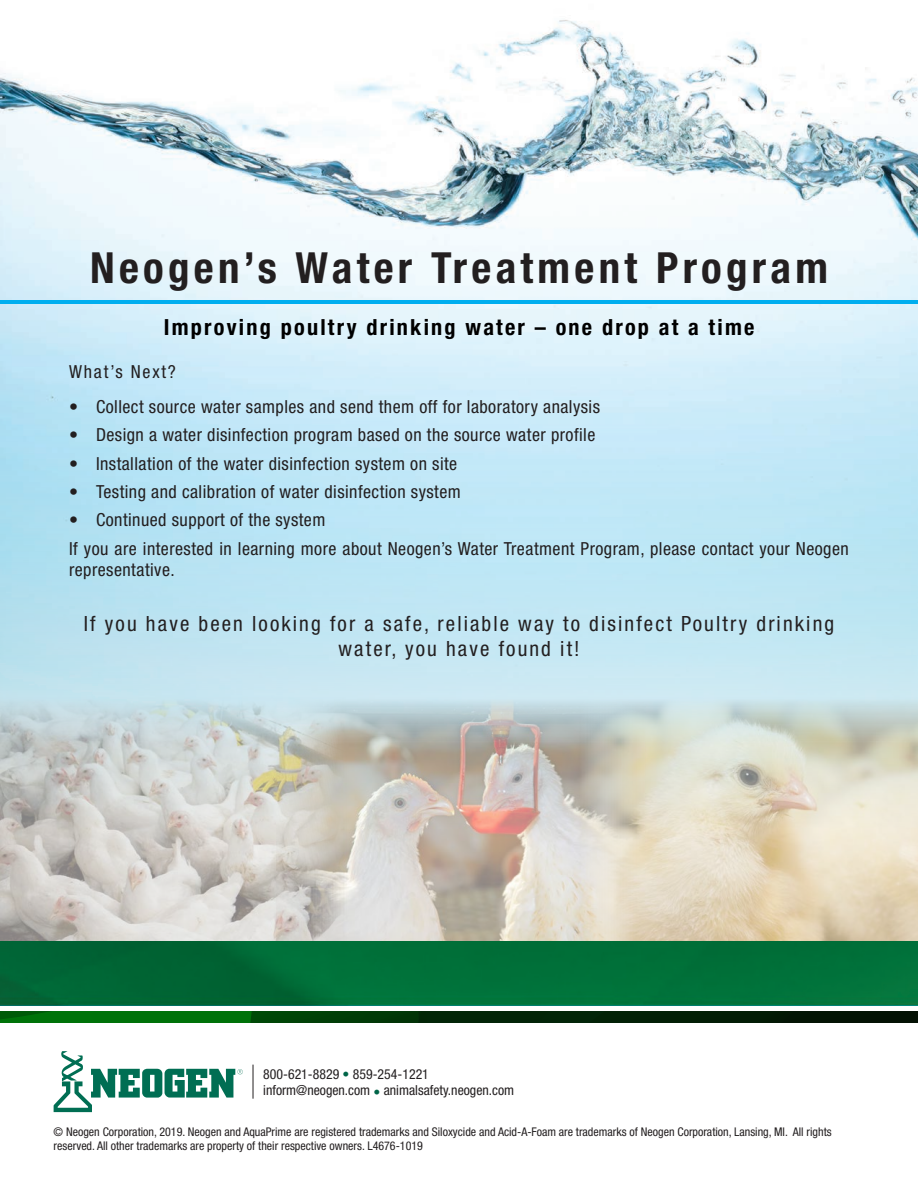
<style>
.page{position:relative;width:918px;height:1188px;background:#fff}
.page>*{position:absolute;margin:0;border:0;box-sizing:border-box;transform-origin:0 0}
.t1{font:700 condensed 42.9px "Helvetica Neue";letter-spacing:.1em;color:#231f20}
.t2{font:700 condensed 22.2px "Helvetica Neue";letter-spacing:.1em;color:#000}
.t3{font:condensed 21px/25.2px "Helvetica Neue";letter-spacing:.1em;color:#231f20;text-align:center}
.t4{font:condensed 18px/21.6px "Helvetica Neue";letter-spacing:.025em;color:#231f20}
.t5{font:condensed 18px "Helvetica Neue";letter-spacing:.1em;color:#231f20}
.t6{font:condensed 13.8px/16.6px "Helvetica Neue";color:#231f20}
.t7{font:condensed 12px/14.4px "Helvetica Neue";color:#231f20}
.s1{color:#006548}
</style>
<div class="page">
<img style="left:0;top:20px;width:918px;height:671px">
<hr style="left:0;top:300px;width:918px;height:4px;background:#00aeef">
<svg style="left:54px;top:1051px;width:189px;height:61px"></svg>
<hr style="left:253px;top:1065px;width:1px;height:34px;background:#231f20">
<svg style="left:0;top:1012px;width:918px;height:10px;background:#013a06"></svg>
<img style="left:654px;top:691px;width:264px;height:251px">
<img style="left:352px;top:691px;width:302px;height:251px">
<img style="left:0;top:691px;width:352px;height:251px">
<img style="left:0;top:942px;width:918px;height:63px">
<p class="t1" style="left:90px;top:242px;width:740px">Neogen’s Water Treatment Program</p>
<p class="t2" style="left:164px;top:314px;width:592px">Improving poultry drinking water – one drop at a time</p>
<p class="t5" style="left:69px;top:361px;width:108px">What’s Next?</p>
<p class="t4" style="left:69px;top:396px;width:532px">• Collect source water samples and send them off for laboratory analysis</p>
<p class="t4" style="left:69px;top:424px;width:528px">• Design a water disinfection program based on the source water profile</p>
<p class="t4" style="left:69px;top:452px;width:390px">• Installation of the water disinfection system on site</p>
<p class="t4" style="left:69px;top:481px;width:393px">• Testing and calibration of water disinfection system</p>
<p class="t4" style="left:69px;top:509px;width:258px">• Continued support of the system</p>
<p class="t4" style="left:69px;top:537px;width:781px">If you are interested in learning more about Neogen’s Water Treatment Program, please contact your Neogen representative.</p>
<p class="t3" style="left:84px;top:611px;width:752px">If you have been looking for a safe, reliable way to disinfect Poultry drinking water, you have found it!</p>
<p class="t6" style="left:263px;top:1065px;width:252px">800-621-8829 <span class="s1">•</span> 859-254-1221 inform@neogen.com <span class="s1">•</span> animalsafety.neogen.com</p>
<p class="t7" style="left:54px;top:1124px;width:780px">© Neogen Corporation, 2019. Neogen and AquaPrime are registered trademarks and Siloxycide and Acid-A-Foam are trademarks of Neogen Corporation, Lansing, MI. All rights reserved. All other trademarks are property of their respective owners. L4676-1019</p>
</div>
